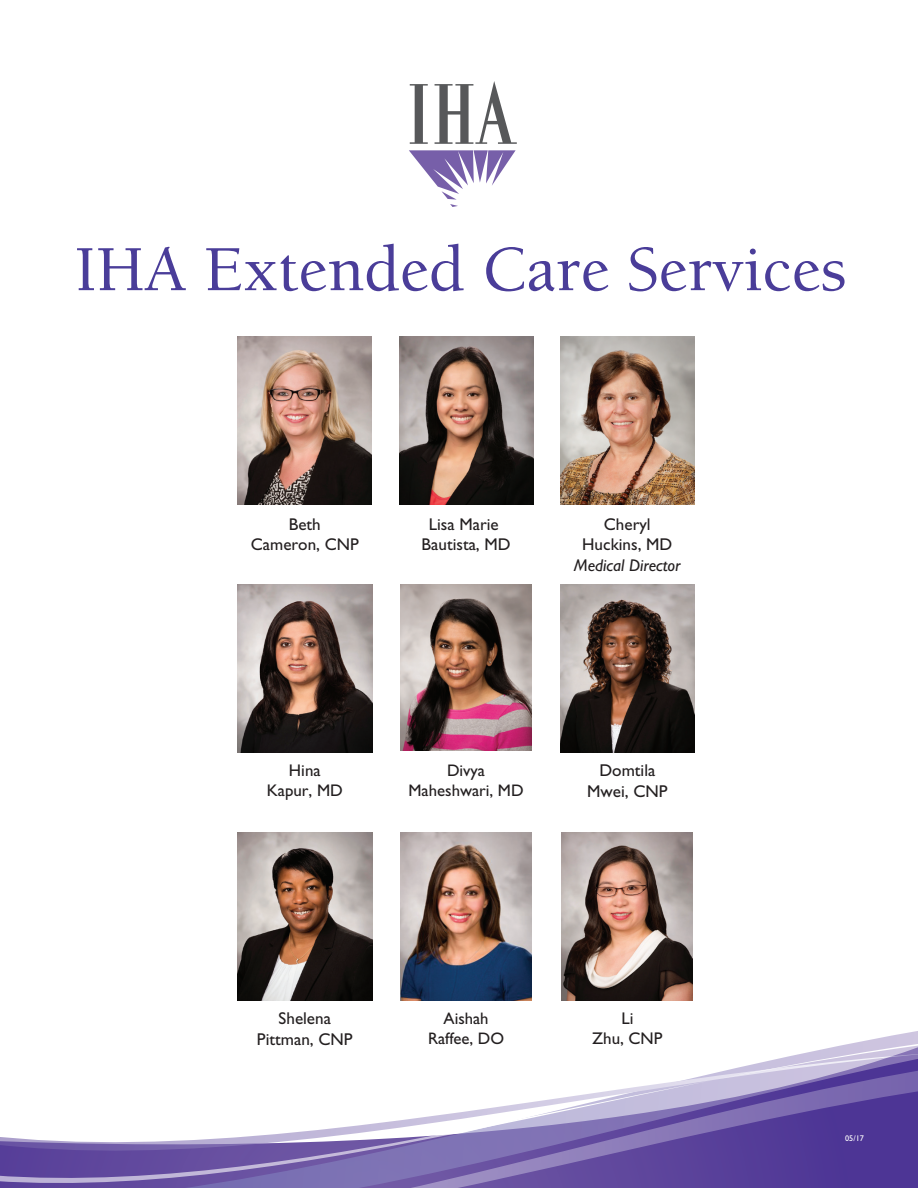
<style>
.page{position:relative;width:918px;height:1188px;background:#fff}
.page>*{position:absolute;margin:0;border:0;box-sizing:border-box;transform-origin:0 0}
.t1{font:500 66px "Berkeley Std";color:#4a3d99}
.t2{font:17.1px/20.5px "Gill Sans Std";color:#231f20;text-align:center}
.t3{font:italic 17.1px "Gill Sans Std";color:#231f20}
.t4{font:16.95px/20.2px "Gill Sans Std";color:#231f20;text-align:center}
.t5{font:16.8px/20.1px "Gill Sans Std";color:#231f20;text-align:center}
.t6{font:16.65px/20.1px "Gill Sans Std";color:#231f20;text-align:center}
.t7{font:8.25px "Gill Sans Std";color:#fff}
</style>
<div class="page">
<svg style="left:0;top:998px;width:918px;height:190px"></svg>
<img style="left:399px;top:337px;width:134px;height:167px">
<img style="left:560px;top:337px;width:134px;height:167px">
<img style="left:238px;top:584px;width:134px;height:168px">
<img style="left:400px;top:584px;width:132px;height:167px">
<img style="left:400px;top:832px;width:132px;height:168px">
<img style="left:562px;top:832px;width:130px;height:168px">
<img style="left:560px;top:584px;width:135px;height:168px">
<img style="left:238px;top:832px;width:134px;height:168px">
<svg style="left:435px;top:81px;width:82px;height:63px"></svg>
<svg style="left:410px;top:84px;width:18px;height:60px"></svg>
<svg style="left:409px;top:150px;width:107px;height:57px"></svg>
<img style="left:238px;top:337px;width:134px;height:167px">
<h1 class="t1" style="left:75px;top:234px;width:773px">IHA Extended Care Services</h1>
<p class="t2" style="left:251px;top:514px;width:109px">Beth<br>Cameron, CNP</p>
<p class="t2" style="left:422px;top:514px;width:90px">Lisa Marie<br>Bautista, MD</p>
<p class="t2" style="left:582px;top:514px;width:92px">Cheryl<br>Huckins, MD</p>
<p class="t3" style="left:574px;top:555px;width:108px">Medical Director</p>
<p class="t4" style="left:267px;top:760px;width:78px">Hina<br>Kapur, MD</p>
<p class="t5" style="left:409px;top:760px;width:117px">Divya<br>Maheshwari, MD</p>
<p class="t2" style="left:587px;top:760px;width:82px">Domtila<br>Mwei, CNP</p>
<p class="t2" style="left:257px;top:1008px;width:97px">Shelena<br>Pittman, CNP</p>
<p class="t6" style="left:428px;top:1008px;width:78px">Aishah<br>Raffee, DO</p>
<p class="t4" style="left:592px;top:1008px;width:72px">Li<br>Zhu, CNP</p>
<p class="t7" style="left:845px;top:1133px;width:20px">05/17</p>
</div>
